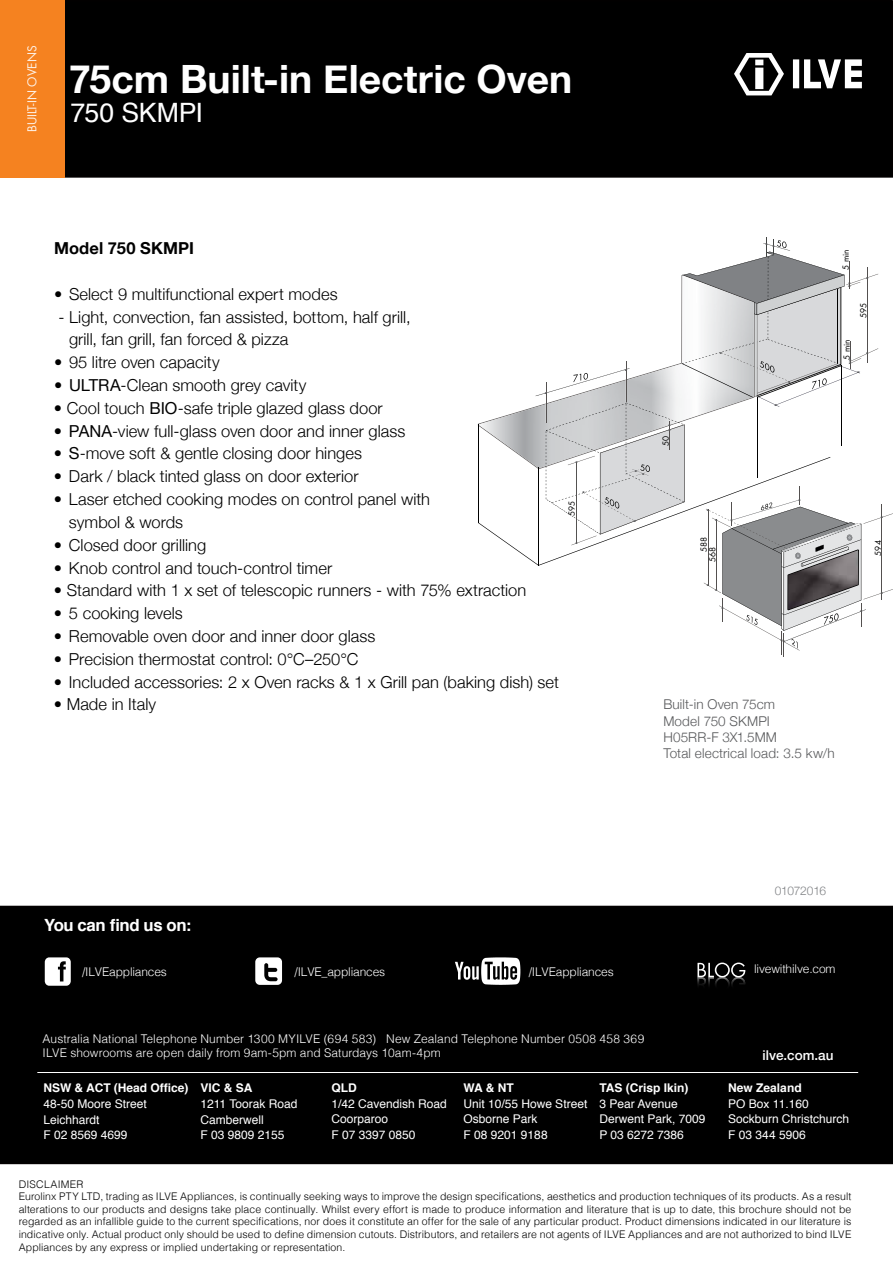
<style>
.page{position:relative;width:893px;height:1263px;background:#fff}
.page>*{position:absolute;margin:0;border:0;box-sizing:border-box;transform-origin:0 0}
.t1{font:700 39px "Helvetica Neue";color:#fff}
.t2{font:26.7px "Helvetica";letter-spacing:-.01em;color:#fff}
.t3{font:700 16.8px "Helvetica";letter-spacing:-.025em;color:#fff}
.t4{font:300 16.5px/22.8px "Helvetica Neue";letter-spacing:.005em;color:#000}
.t5{font:700 16.5px "Helvetica Neue";letter-spacing:.01em;color:#000}
.t6{font:300 13.5px/16.2px "Helvetica Neue";letter-spacing:.01em;color:#58595b}
.t7{font:500 13.5px "Helvetica Neue";color:#fff}
.t8{font:12px/15.8px "Helvetica";color:#fff}
.t9{font:300 12px/14.4px "Helvetica";letter-spacing:.005em;color:#fff}
.t10{font:300 12px "Helvetica";letter-spacing:-.015em;color:#fff}
.t11{font:700 12px "Helvetica";color:#fff}
.t12{font:12px "Futura";color:#fff}
.t13{font:300 12px "Helvetica Neue";letter-spacing:-.02em;color:#808285}
.t14{font:300 10.5px/12.6px "Helvetica";letter-spacing:.01em;color:#000}
.t15{font:8.25px/8.6px "Futura Std";color:#000}
.t16{font:4.95px "Futura Std";color:#58595b}
.s1{font-weight:400}
</style>
<div class="page">
<div style="left:1px;top:1px;width:891px;height:176px;background:#000"></div>
<div style="left:0;top:0;width:893px;height:178px;border:2px solid #030000"></div>
<div style="left:0;top:906px;width:893px;height:258px;background:#000"></div>
<svg style="left:734px;top:53px;width:128px;height:42px"></svg>
<div style="left:0;top:0;width:64px;height:178px;background:#f58220"></div>
<hr style="left:37px;top:1072px;width:821px;height:1px;background:#fff">
<svg style="left:255px;top:957px;width:27px;height:28px"></svg>
<svg style="left:455px;top:957px;width:65px;height:28px"></svg>
<svg style="left:697px;top:962px;width:48px;height:30px"></svg>
<svg style="left:45px;top:957px;width:26px;height:29px"></svg>
<svg style="left:478px;top:238px;width:415px;height:419px"></svg>
<p class="t12" style="left:24px;top:132px;width:88px;rotate:-90deg">BUILT-IN OVENS</p>
<h1 class="t1" style="left:69px;top:49px;width:505px">75cm Built-in Electric Oven</h1>
<h2 class="t2" style="left:70px;top:92px;width:134px">750 SKMPI</h2>
<h3 class="t5" style="left:54px;top:235px;width:142px">Model 750 SKMPI</h3>
<h3 class="t4" style="left:54px;top:281px;width:285px">• Select 9 multifunctional expert modes</h3>
<h3 class="t4" style="left:69px;top:304px;width:343px;text-indent:-10px">- Light, convection, fan assisted, bottom, half grill, grill, fan grill, fan forced &amp; pizza</h3>
<h3 class="t4" style="left:54px;top:350px;width:167px">• 95 litre oven capacity</h3>
<h3 class="t4" style="left:54px;top:373px;width:254px">• <span class="s1">ULTRA</span>-Clean smooth grey cavity</h3>
<h3 class="t4" style="left:54px;top:395px;width:330px">• Cool touch <span class="s1">BIO</span>-safe triple glazed glass door</h3>
<h3 class="t4" style="left:54px;top:418px;width:353px">• <span class="s1">PANA</span>-view full-glass oven door and inner glass</h3>
<h3 class="t4" style="left:54px;top:441px;width:310px">• <span class="s1">S</span>-move soft &amp; gentle closing door hinges</h3>
<h3 class="t4" style="left:54px;top:464px;width:306px">• Dark / black tinted glass on door exterior</h3>
<h3 class="t4" style="left:69px;top:487px;width:363px;text-indent:-15px">• Laser etched cooking modes on control panel with symbol &amp; words</h3>
<h3 class="t4" style="left:54px;top:532px;width:154px">• Closed door grilling</h3>
<h3 class="t4" style="left:54px;top:555px;width:280px">• Knob control and touch-control timer</h3>
<h3 class="t4" style="left:54px;top:578px;width:474px">• Standard with 1 x set of telescopic runners - with 75% extraction</h3>
<h3 class="t4" style="left:54px;top:601px;width:130px">• 5 cooking levels</h3>
<h3 class="t4" style="left:54px;top:623px;width:323px">• Removable oven door and inner door glass</h3>
<h3 class="t4" style="left:54px;top:646px;width:306px">• Precision thermostat control: 0°C–250°C</h3>
<h3 class="t4" style="left:54px;top:669px;width:506px">• Included accessories: 2 x Oven racks &amp; 1 x Grill pan (baking dish) set</h3>
<h3 class="t4" style="left:54px;top:692px;width:104px">• Made in Italy</h3>
<p class="t6" style="left:663px;top:695px;width:173px">Built-in Oven 75cm<br>Model 750 SKMPI<br>H05RR-F 3X1.5MM<br>Total electrical load: 3.5 kw/h</p>
<p class="t16" style="left:765px;top:241px;width:4px">•</p>
<p class="t16" style="left:772px;top:243px;width:4px">•</p>
<p class="t16" style="left:720px;top:350px;width:4px">•</p>
<p class="t16" style="left:624px;top:367px;width:4px">•</p>
<p class="t16" style="left:788px;top:379px;width:4px">•</p>
<p class="t16" style="left:545px;top:390px;width:4px">•</p>
<p class="t16" style="left:775px;top:402px;width:4px">•</p>
<p class="t16" style="left:668px;top:422px;width:4px">•</p>
<p class="t15" style="left:661px;top:446px;width:12px;rotate:-90deg">50</p>
<p class="t16" style="left:668px;top:427px;width:4px">•</p>
<p class="t16" style="left:575px;top:459px;width:4px">•</p>
<p class="t16" style="left:634px;top:468px;width:4px">•</p>
<p class="t16" style="left:642px;top:471px;width:4px">•</p>
<p class="t16" style="left:582px;top:489px;width:4px">•</p>
<p class="t16" style="left:798px;top:497px;width:4px">•</p>
<p class="t15" style="left:567px;top:516px;width:17px;rotate:-90deg">595</p>
<p class="t16" style="left:707px;top:507px;width:4px">•</p>
<p class="t16" style="left:715px;top:517px;width:4px">•</p>
<p class="t15" style="left:700px;top:562px;width:27px;text-indent:10px;rotate:-90deg">588<br>568</p>
<p class="t16" style="left:730px;top:517px;width:4px">•</p>
<p class="t16" style="left:633px;top:518px;width:4px">•</p>
<p class="t16" style="left:575px;top:540px;width:4px">•</p>
<p class="t16" style="left:707px;top:582px;width:4px">•</p>
<p class="t16" style="left:715px;top:587px;width:4px">•</p>
<p class="t16" style="left:721px;top:605px;width:4px">•</p>
<p class="t16" style="left:780px;top:637px;width:4px">•</p>
<p class="t16" style="left:782px;top:638px;width:4px">•</p>
<p class="t15" style="left:842px;top:270px;width:22px;rotate:-90deg">5 min</p>
<p class="t16" style="left:848px;top:280px;width:4px">•</p>
<p class="t16" style="left:848px;top:283px;width:4px">•</p>
<p class="t15" style="left:842px;top:360px;width:22px;rotate:-90deg">5 min</p>
<p class="t16" style="left:849px;top:357px;width:4px">•</p>
<p class="t16" style="left:849px;top:360px;width:4px">•</p>
<p class="t16" style="left:866px;top:275px;width:4px">•</p>
<p class="t15" style="left:859px;top:318px;width:17px;rotate:-90deg">595</p>
<p class="t16" style="left:866px;top:350px;width:4px">•</p>
<p class="t16" style="left:857px;top:369px;width:4px">•</p>
<p class="t16" style="left:880px;top:514px;width:4px">•</p>
<p class="t15" style="left:874px;top:556px;width:17px;rotate:-90deg">594</p>
<p class="t16" style="left:860px;top:608px;width:4px">•</p>
<p class="t16" style="left:880px;top:590px;width:4px">•</p>
<p class="t13" style="left:775px;top:881px;width:53px">01072016</p>
<h3 class="t3" style="left:44px;top:911px;width:149px">You can find us on:</h3>
<p class="t10" style="left:82px;top:962px;width:86px">/ILVEappliances</p>
<p class="t10" style="left:295px;top:962px;width:92px">/ILVE_appliances</p>
<p class="t10" style="left:529px;top:961px;width:86px">/ILVEappliances</p>
<p class="t10" style="left:754px;top:959px;width:83px">livewithilve.com</p>
<p class="t9" style="left:43px;top:1030px;width:603px">Australia National Telephone Number 1300 MYILVE (694 583) New Zealand Telephone Number 0508 458 369<br>ILVE showrooms are open daily from 9am-5pm and Saturdays 10am-4pm</p>
<p class="t7" style="left:762px;top:1044px;width:73px">ilve.com.au</p>
<p class="t11" style="left:43px;top:1078px;width:147px">NSW &amp; ACT (Head Office)</p>
<p class="t8" style="left:43px;top:1096px;width:105px">48-50 Moore Street<br>Leichhardt<br>F 02 8569 4699</p>
<p class="t11" style="left:200px;top:1078px;width:54px">VIC &amp; SA</p>
<p class="t8" style="left:200px;top:1096px;width:98px">1211 Toorak Road<br>Camberwell<br>F 03 9809 2155</p>
<p class="t11" style="left:331px;top:1078px;width:27px">QLD</p>
<p class="t8" style="left:331px;top:1096px;width:117px">1/42 Cavendish Road<br>Coorparoo<br>F 07 3397 0850</p>
<p class="t11" style="left:464px;top:1078px;width:52px">WA &amp; NT</p>
<p class="t8" style="left:464px;top:1096px;width:125px">Unit 10/55 Howe Street<br>Osborne Park<br>F 08 9201 9188</p>
<p class="t11" style="left:599px;top:1078px;width:91px">TAS (Crisp Ikin)</p>
<p class="t8" style="left:599px;top:1096px;width:108px">3 Pear Avenue<br>Derwent Park, 7009<br>P 03 6272 7386</p>
<p class="t11" style="left:728px;top:1078px;width:75px">New Zealand</p>
<p class="t8" style="left:728px;top:1096px;width:122px">PO Box 11.160<br>Sockburn Christchurch<br>F 03 344 5906</p>
<p class="t14" style="left:19px;top:1177px;width:834px">DISCLAIMER<br>Eurolinx PTY LTD, trading as ILVE Appliances, is continually seeking ways to improve the design specifications, aesthetics and production techniques of its products. As a result alterations to our products and designs take place continually. Whilst every effort is made to produce information and literature that is up to date, this brochure should not be regarded as an infallible guide to the current specifications, nor does it constitute an offer for the sale of any particular product. Product dimensions indicated in our literature is indicative only. Actual product only should be used to define dimension cutouts. Distributors, and retailers are not agents of ILVE Appliances and are not authorized to bind ILVE Appliances by any express or implied undertaking or representation.</p>
</div>
